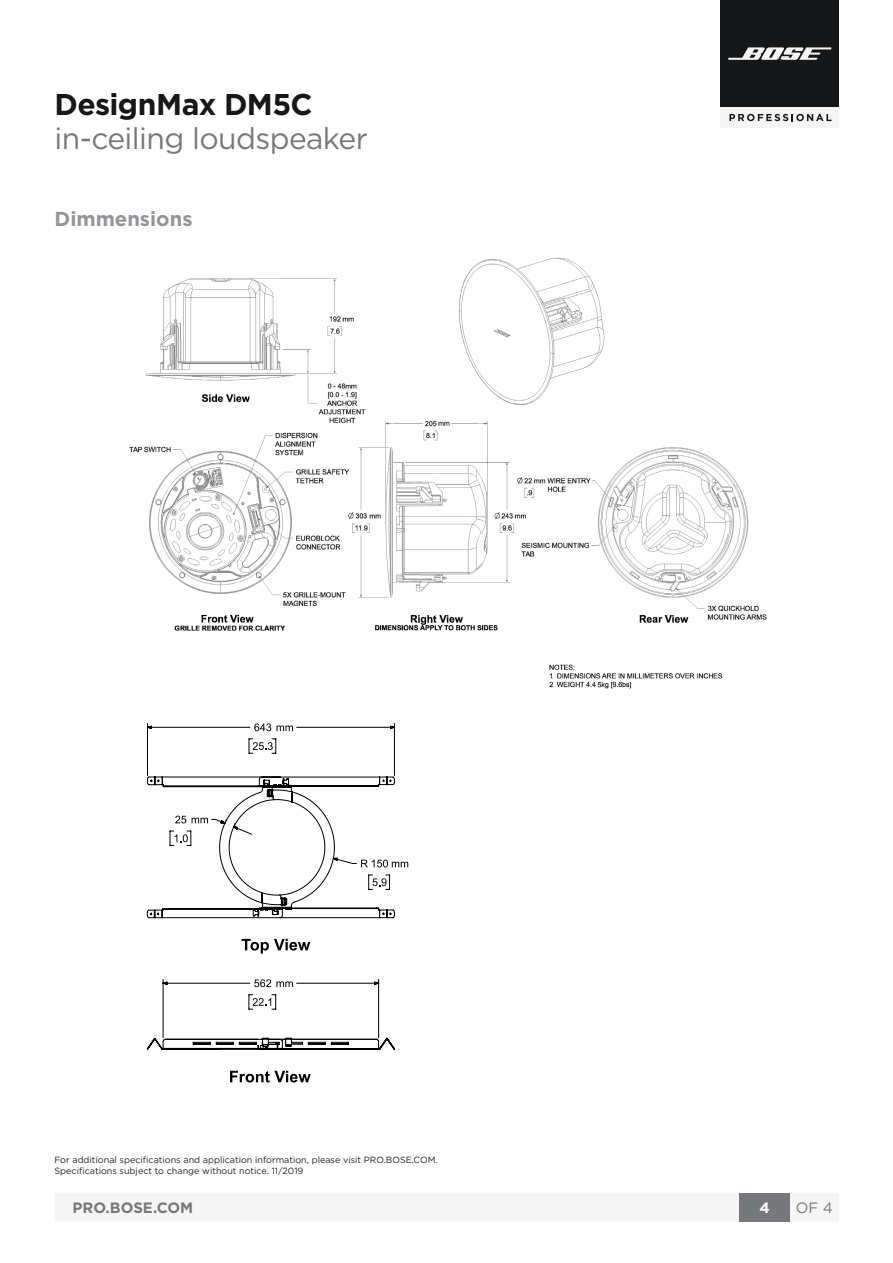
<style>
.page{position:relative;width:893px;height:1263px;background:#fff}
.page>*{position:absolute;margin:0;border:0;box-sizing:border-box;transform-origin:0 0}
.t1{font:30px "Gotham";letter-spacing:-.02em;color:#76787b}
.t2{font:700 30px "Gotham";letter-spacing:-.02em;color:#161718}
.Subheads{font:700 20.25px "Gotham";color:#939598}
.t3{font:700 15px "Gotham";color:#76787b}
.t4{font:15px "Gotham";color:#76787b}
.t5{font:700 15px "Gotham";color:#fff}
.t6{font:9px/10.8px "Gotham";color:#231f20}
</style>
<div class="page">
<div style="left:55px;top:1193px;width:784px;height:29px;background:#f4f5f4"></div>
<div style="left:739px;top:1193px;width:50px;height:29px;background:#76787b"></div>
<div style="left:721px;top:0;width:118px;height:128px;background:#161718"></div>
<div style="left:721px;top:108px;width:118px;height:20px;background:#f4f5f4"></div>
<svg style="left:729px;top:114px;width:103px;height:7px"></svg>
<svg style="left:728px;top:47px;width:103px;height:13px"></svg>
<img style="left:129px;top:257px;width:638px;height:432px">
<svg style="left:146px;top:723px;width:249px;height:193px"></svg>
<svg style="left:147px;top:777px;width:262px;height:177px"></svg>
<svg style="left:146px;top:979px;width:249px;height:104px"></svg>
<p class="t2" style="left:55px;top:84px;width:260px">DesignMax DM5C</p>
<p class="t1" style="left:55px;top:119px;width:315px">in-ceiling loudspeaker</p>
<p class="Subheads" style="left:55px;top:206px;width:139px">Dimmensions</p>
<p class="t6" style="left:55px;top:1154px;width:385px">For additional specifications and application information, please visit PRO.BOSE.COM.<br>Specifications subject to change without notice. 11/2019</p>
<p class="t3" style="left:73px;top:1198px;width:122px">PRO.BOSE.COM</p>
<p class="t5" style="left:759px;top:1198px;width:12px">4</p>
<p class="t4" style="left:796px;top:1198px;width:39px">OF 4</p>
</div>
